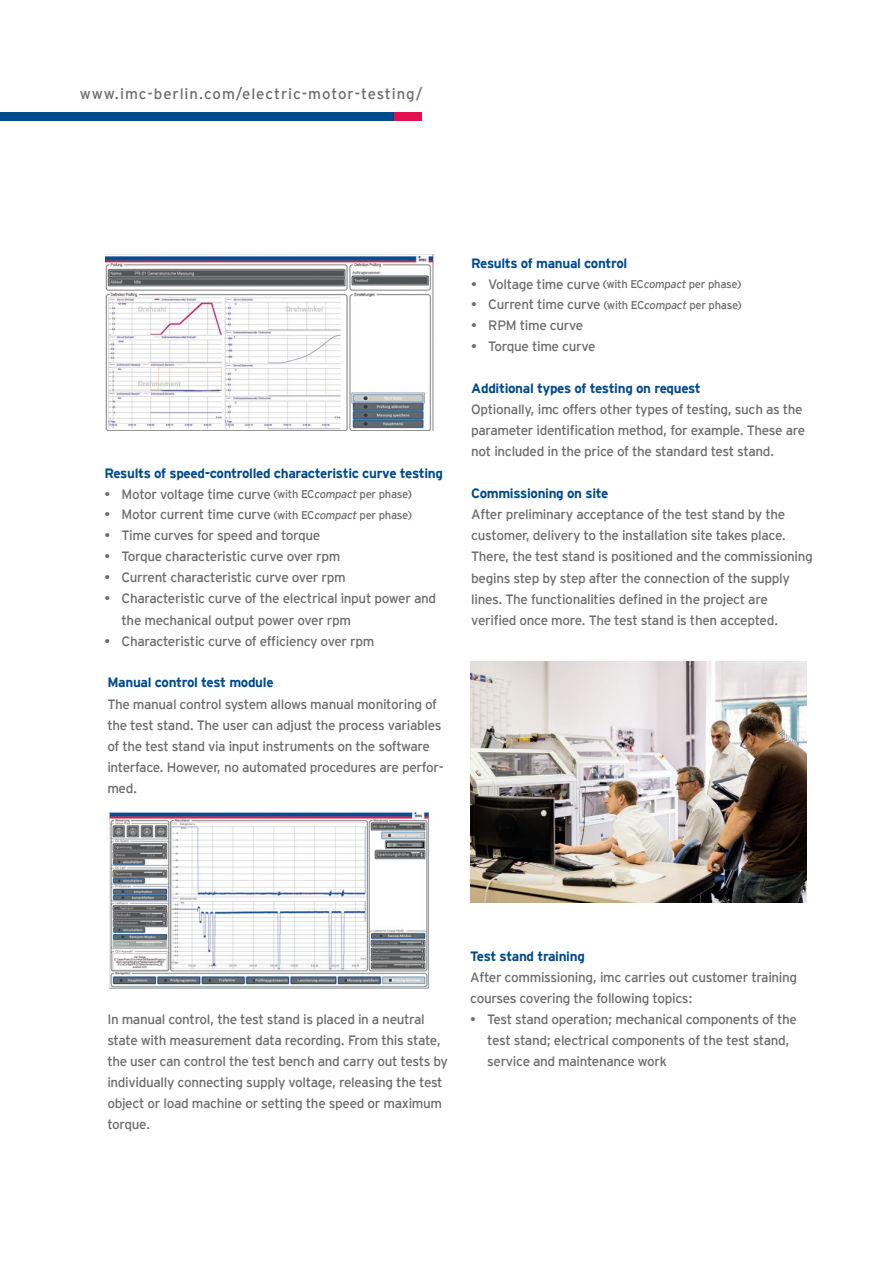
<style>
.page{position:relative;width:893px;height:1263px;background:#fff}
.page>*{position:absolute;margin:0;border:0;box-sizing:border-box;transform-origin:0 0}
.t1{font:15px "Interstate";letter-spacing:.06em;color:#6c6d70}
.t2{font:13.5px/21px "Interstate";letter-spacing:-.025em;color:#6c6b6f}
.t3{font:700 13.5px "Interstate";letter-spacing:-.025em;color:#004a8d}
.s1{font-size:11.25px}
.s2{font-style:italic;font-size:11.25px}
</style>
<div class="page">
<div style="left:0;top:113px;width:395px;height:8px;background:#004a8d"></div>
<div style="left:395px;top:113px;width:27px;height:8px;background:#e2104f"></div>
<img style="left:106px;top:255px;width:328px;height:175px">
<img style="left:470px;top:661px;width:337px;height:241px">
<img style="left:109px;top:812px;width:320px;height:176px">
<p class="t1" style="left:80px;top:86px;width:344px">www.imc-berlin.com/electric-motor-testing/</p>
<p class="t3" style="left:105px;top:465px;width:340px">Results of speed-controlled characteristic curve testing</p>
<p class="t2" style="left:105px;top:483px;width:309px">• Motor voltage time curve <span class="s1">(with EC</span><span class="s2">compact</span> <span class="s1">per phase)</span></p>
<p class="t2" style="left:105px;top:504px;width:309px">• Motor current time curve <span class="s1">(with EC</span><span class="s2">compact</span> <span class="s1">per phase)</span></p>
<p class="t2" style="left:105px;top:525px;width:217px">• Time curves for speed and torque</p>
<p class="t2" style="left:105px;top:546px;width:238px">• Torque characteristic curve over rpm</p>
<p class="t2" style="left:105px;top:567px;width:243px">• Current characteristic curve over rpm</p>
<p class="t2" style="left:122px;top:588px;width:316px;text-indent:-17px">• Characteristic curve of the electrical input power and the mechanical output power over rpm</p>
<p class="t2" style="left:105px;top:630px;width:271px">• Characteristic curve of efficiency over rpm</p>
<p class="t3" style="left:107px;top:675px;width:168px">Manual control test module</p>
<p class="t2" style="left:107px;top:693px;width:338px">The manual control system allows manual monitoring of the test stand. The user can adjust the process variables of the test stand via input instruments on the software interface. However, no automated procedures are perfor&shy;med.</p>
<p class="t3" style="left:471px;top:255px;width:158px">Results of manual control</p>
<p class="t2" style="left:471px;top:273px;width:271px">• Voltage time curve <span class="s1">(with EC</span><span class="s2">compact</span> <span class="s1">per phase)</span></p>
<p class="t2" style="left:471px;top:294px;width:272px">• Current time curve <span class="s1">(with EC</span><span class="s2">compact</span> <span class="s1">per phase)</span></p>
<p class="t2" style="left:471px;top:315px;width:113px">• RPM time curve</p>
<p class="t2" style="left:471px;top:336px;width:126px">• Torque time curve</p>
<p class="t3" style="left:471px;top:381px;width:231px">Additional types of testing on request</p>
<p class="t2" style="left:471px;top:399px;width:335px">Optionally, imc offers other types of testing, such as the parameter identification method, for example. These are not included in the price of the standard test stand.</p>
<p class="t3" style="left:471px;top:486px;width:139px">Commissioning on site</p>
<p class="t2" style="left:471px;top:504px;width:343px">After preliminary acceptance of the test stand by the customer, delivery to the installation site takes place.<br>There, the test stand is positioned and the commissioning begins step by step after the connection of the supply lines. The functionalities defined in the project are verified once more. The test stand is then accepted.</p>
<p class="t2" style="left:107px;top:1008px;width:342px">In manual control, the test stand is placed in a neutral state with measurement data recording. From this state, the user can control the test bench and carry out tests by individually connecting supply voltage, releasing the test object or load machine or setting the speed or maximum torque.</p>
<p class="t3" style="left:470px;top:948px;width:116px">Test stand training</p>
<p class="t2" style="left:470px;top:966px;width:328px">After commissioning, imc carries out customer training courses covering the following topics:</p>
<p class="t2" style="left:487px;top:1008px;width:311px;text-indent:-17px">• Test stand operation; mechanical components of the test stand; electrical components of the test stand, service and maintenance work</p>
</div>
